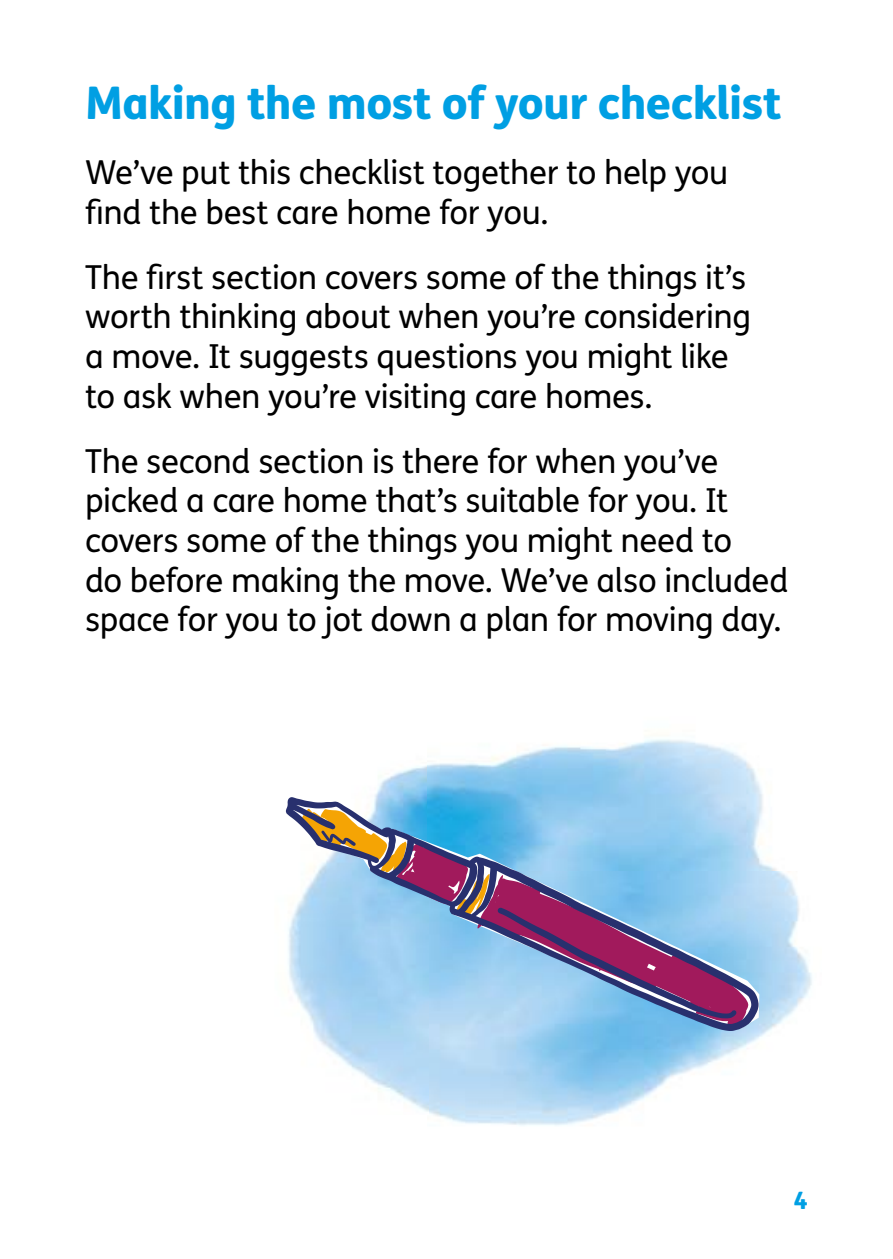
<style>
.page{position:relative;width:893px;height:1259px;background:#fff}
.page>*{position:absolute;margin:0;border:0;box-sizing:border-box;transform-origin:0 0}
.t1{font:800 45px "FS Me";letter-spacing:-.015em;color:#009fe3}
.t2{font:33px/39.6px "FS Me";letter-spacing:-.01em;color:#000}
.t3{font:800 24px "FS Me";color:#009fe3}
</style>
<div class="page">
<img style="left:428px;top:739px;width:384px;height:387px">
<img style="left:285px;top:764px;width:143px;height:348px">
<svg style="left:286px;top:797px;width:473px;height:234px"></svg>
<svg style="left:301px;top:808px;width:447px;height:216px;background:#8ea5ca"></svg>
<h1 class="t1" style="left:85px;top:67px;width:698px">Making the most of your checklist</h1>
<p class="t2" style="left:85px;top:152px;width:645px">We’ve put this checklist together to help you find the best care home for you.</p>
<p class="t2" style="left:85px;top:257px;width:667px">The first section covers some of the things it’s worth thinking about when you’re considering a move. It suggests questions you might like to ask when you’re visiting care homes.</p>
<p class="t2" style="left:85px;top:441px;width:705px">The second section is there for when you’ve picked a care home that’s suitable for you. It covers some of the things you might need to<br>do before making the move. We’ve also included space for you to jot down a plan for moving day.</p>
<p class="t3" style="left:794px;top:1181px;width:16px">4</p>
</div>
